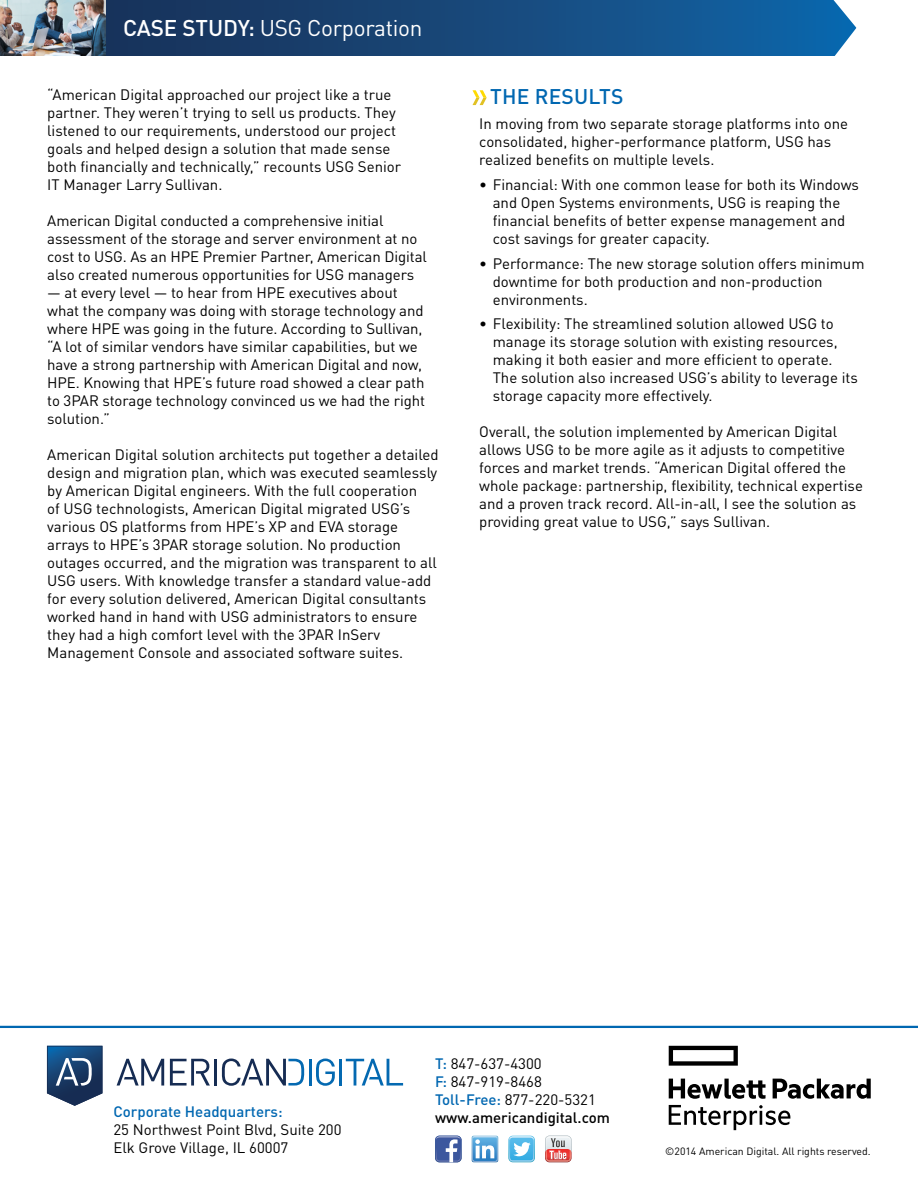
<style>
.page{position:relative;width:918px;height:1188px;background:#fff}
.page>*{position:absolute;margin:0;border:0;box-sizing:border-box;transform-origin:0 0}
.t1{font:22.5px "DINOT";letter-spacing:-.015em;color:#fff}
.t2{font:500 21px "DINOT";letter-spacing:.01em;color:#0067b1}
.t3{font:15px/18px "DINOT";color:#000}
.t4{font:500 15px "DINOT";color:#0067b1}
.t5{font:10.5px "DINOT";color:#000}
.s1{font-weight:500}
.s2{font-weight:500;color:#0067b1}
</style>
<div class="page">
<svg style="left:105px;top:0;width:751px;height:56px;background:#184c7f"></svg>
<svg style="left:170px;top:1059px;width:40px;height:27px"></svg>
<hr style="left:214px;top:1059px;width:3px;height:27px;background:#162c53">
<svg style="left:117px;top:1059px;width:47px;height:27px"></svg>
<svg style="left:222px;top:1059px;width:82px;height:27px"></svg>
<hr style="left:309px;top:1059px;width:3px;height:27px;background:#0469b1">
<svg style="left:316px;top:1059px;width:19px;height:27px"></svg>
<hr style="left:339px;top:1059px;width:3px;height:27px;background:#0469b1">
<svg style="left:346px;top:1059px;width:57px;height:27px"></svg>
<svg style="left:47px;top:1046px;width:55px;height:60px"></svg>
<svg style="left:545px;top:1136px;width:27px;height:26px"></svg>
<img style="left:508px;top:1136px;width:27px;height:26px">
<img style="left:533px;top:1141px;width:1px;height:20px">
<svg style="left:509px;top:1137px;width:24px;height:24px"></svg>
<svg style="left:472px;top:1136px;width:26px;height:26px"></svg>
<svg style="left:435px;top:1136px;width:27px;height:26px"></svg>
<hr style="left:0;top:1026px;width:918px;height:2px;background:#0067b1">
<svg style="left:472px;top:90px;width:15px;height:15px"></svg>
<img style="left:0;top:0;width:105px;height:56px">
<svg style="left:669px;top:1046px;width:202px;height:84px"></svg>
<h1 class="t1" style="left:123px;top:14px;width:301px"><span class="s1">CASE STUDY:</span> USG Corporation</h1>
<p class="t3" style="left:47px;top:85px;width:355px">“American Digital approached our project like a true partner. They weren’t trying to sell us products. They listened to our requirements, understood our project goals and helped design a solution that made sense both financially and technically,” recounts USG Senior IT Manager Larry Sullivan.</p>
<p class="t3" style="left:47px;top:211px;width:381px">American Digital conducted a comprehensive initial assessment of the storage and server environment at no cost to USG. As an HPE Premier Partner, American Digital also created numerous opportunities for USG managers</p>
<p class="t3" style="left:47px;top:283px;width:379px">— at every level — to hear from HPE executives about what the company was doing with storage technology and where HPE was going in the future. According to Sullivan, “A lot of similar vendors have similar capabilities, but we have a strong partnership with American Digital and now, HPE. Knowing that HPE’s future road showed a clear path to 3PAR storage technology convinced us we had the right solution.”</p>
<p class="t3" style="left:47px;top:445px;width:393px">American Digital solution architects put together a detailed design and migration plan, which was executed seamlessly by American Digital engineers. With the full cooperation<br>of USG technologists, American Digital migrated USG’s various OS platforms from HPE’s XP and EVA storage arrays to HPE’s 3PAR storage solution. No production outages occurred, and the migration was transparent to all USG users. With knowledge transfer a standard value-add for every solution delivered, American Digital consultants worked hand in hand with USG administrators to ensure they had a high comfort level with the 3PAR InServ Management Console and associated software suites.</p>
<h2 class="t2" style="left:490px;top:83px;width:135px">THE RESULTS</h2>
<p class="t3" style="left:479px;top:115px;width:370px">In moving from two separate storage platforms into one consolidated, higher-performance platform, USG has realized benefits on multiple levels.</p>
<p class="t3" style="left:493px;top:175px;width:368px;text-indent:-14px">• Financial: With one common lease for both its Windows and Open Systems environments, USG is reaping the financial benefits of better expense management and cost savings for greater capacity.</p>
<p class="t3" style="left:493px;top:254px;width:373px;text-indent:-14px">• Performance: The new storage solution offers minimum downtime for both production and non-production environments.</p>
<p class="t3" style="left:493px;top:315px;width:367px;text-indent:-14px">• Flexibility: The streamlined solution allowed USG to manage its storage solution with existing resources, making it both easier and more efficient to operate.<br>The solution also increased USG’s ability to leverage its storage capacity more effectively.</p>
<p class="t3" style="left:479px;top:423px;width:385px">Overall, the solution implemented by American Digital allows USG to be more agile as it adjusts to competitive forces and market trends. “American Digital offered the whole package: partnership, flexibility, technical expertise and a proven track record. All-in-all, I see the solution as providing great value to USG,” says Sullivan.</p>
<p class="t4" style="left:113px;top:1102px;width:171px">Corporate Headquarters:</p>
<p class="t3" style="left:113px;top:1120px;width:230px">25 Northwest Point Blvd, Suite 200<br>Elk Grove Village, IL 60007</p>
<p class="t3" style="left:435px;top:1054px;width:176px"><span class="s2">T:</span> 847-637-4300<br><span class="s2">F:</span> 847-919-8468<br><span class="s2">Toll-Free:</span> 877-220-5321 <span class="s1">www.americandigital.com</span></p>
<p class="t5" style="left:665px;top:1144px;width:207px">©2014 American Digital. All rights reserved.</p>
</div>
